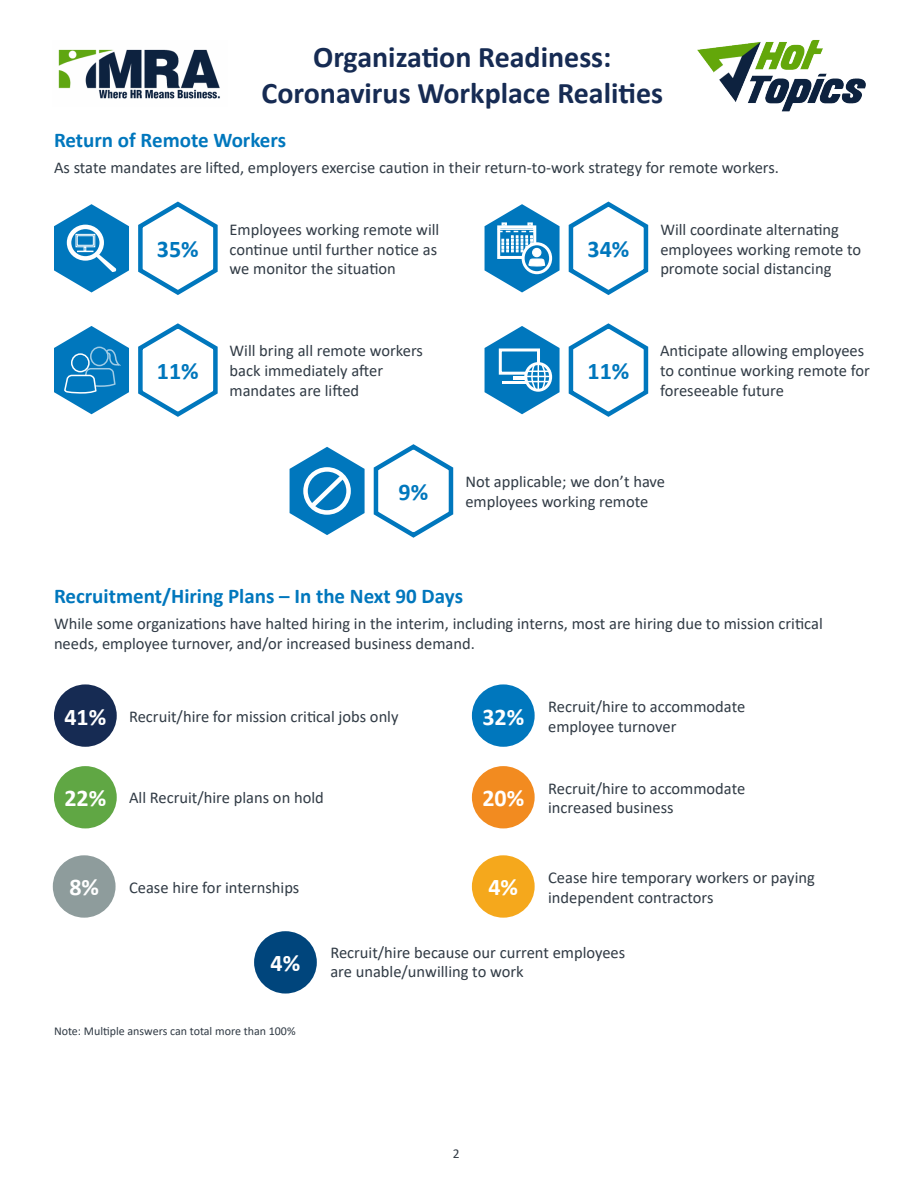
<style>
.page{position:relative;width:918px;height:1188px;background:#fff}
.page>*{position:absolute;margin:0;border:0;box-sizing:border-box;transform-origin:0 0}
.t1{font:700 30px/36px "Calibri";color:#162b53;text-align:center}
.Subheader{font:700 24px "Calibri";color:#fff}
.Subheader-2{font:700 24px "Calibri";color:#0077bd}
.Subheader-3{font:700 21px "Calibri";color:#0077bd}
.Body{font:16.5px/19.8px "Calibri";color:#313b45}
.t2{font:13.5px "Calibri";color:#313b45}
.t3{font:12px "Calibri";color:#313b45}
</style>
<div class="page">
<img style="left:697px;top:40px;width:168px;height:71px">
<img style="left:58px;top:49px;width:162px;height:50px">
<svg style="left:373px;top:444px;width:81px;height:94px"></svg>
<svg style="left:290px;top:447px;width:75px;height:88px"></svg>
<svg style="left:138px;top:201px;width:80px;height:94px"></svg>
<svg style="left:54px;top:204px;width:75px;height:88px"></svg>
<svg style="left:138px;top:323px;width:80px;height:94px"></svg>
<svg style="left:54px;top:326px;width:75px;height:88px"></svg>
<div style="left:72px;top:354px;width:17px;height:18px;background:#0077bd;border-radius:50%"></div>
<div style="left:71px;top:353px;width:19px;height:19px;border:2px solid #fff;border-radius:50%"></div>
<svg style="left:568px;top:201px;width:81px;height:94px"></svg>
<svg style="left:485px;top:204px;width:75px;height:88px"></svg>
<div style="left:533px;top:248px;width:8px;height:9px;background:#fff;border-radius:50%"></div>
<div style="left:532px;top:248px;width:9px;height:9px;border:1px solid #fff;border-radius:50%"></div>
<div style="left:522px;top:242px;width:30px;height:32px;border:3px solid #fff;border-radius:50%"></div>
<svg style="left:568px;top:323px;width:81px;height:94px"></svg>
<svg style="left:485px;top:326px;width:75px;height:88px"></svg>
<div style="left:472px;top:766px;width:63px;height:62px;background:#f28b20;border-radius:50%"></div>
<div style="left:54px;top:684px;width:63px;height:63px;background:#162b53;border-radius:50%"></div>
<div style="left:53px;top:855px;width:63px;height:63px;background:#8e9c9c;border-radius:50%"></div>
<div style="left:472px;top:684px;width:63px;height:63px;background:#0077bd;border-radius:50%"></div>
<div style="left:472px;top:855px;width:63px;height:63px;background:#f5a81c;border-radius:50%"></div>
<div style="left:54px;top:766px;width:63px;height:62px;background:#60a744;border-radius:50%"></div>
<div style="left:254px;top:931px;width:63px;height:63px;background:#00457c;border-radius:50%"></div>
<h1 class="t1" style="left:261px;top:38px;width:403px">Organization Readiness:<br>Coronavirus Workplace Realities</h1>
<p class="Subheader-3" style="left:54px;top:125px;width:234px">Return of Remote Workers</p>
<p class="Body" style="left:54px;top:157px;width:727px">As state mandates are lifted, employers exercise caution in their return-to-work strategy for remote workers.</p>
<p class="Subheader-2" style="left:157px;top:232px;width:43px">35%</p>
<p class="Subheader-2" style="left:157px;top:354px;width:43px">11%</p>
<p class="Body" style="left:230px;top:219px;width:211px">Employees working remote will continue until further notice as we monitor the situation</p>
<p class="Body" style="left:230px;top:341px;width:195px">Will bring all remote workers back immediately after mandates are lifted</p>
<p class="Subheader-2" style="left:588px;top:232px;width:43px">34%</p>
<p class="Subheader-2" style="left:588px;top:354px;width:43px">11%</p>
<p class="Body" style="left:660px;top:219px;width:202px">Will coordinate alternating employees working remote to promote social distancing</p>
<p class="Body" style="left:660px;top:341px;width:211px">Anticipate allowing employees to continue working remote for foreseeable future</p>
<p class="Subheader-2" style="left:399px;top:475px;width:31px">9%</p>
<p class="Body" style="left:465px;top:471px;width:201px">Not applicable; we don’t have employees working remote</p>
<p class="Subheader-3" style="left:54px;top:582px;width:411px">Recruitment/Hiring Plans – In the Next 90 Days</p>
<p class="Body" style="left:54px;top:614px;width:770px">While some organizations have halted hiring in the interim, including interns, most are hiring due to mission critical needs, employee turnover, and/or increased business demand.</p>
<p class="Subheader" style="left:64px;top:700px;width:43px">41%</p>
<p class="Body" style="left:129px;top:706px;width:271px">Recruit/hire for mission critical jobs only</p>
<p class="Subheader" style="left:64px;top:781px;width:43px">22%</p>
<p class="Body" style="left:129px;top:788px;width:196px">All Recruit/hire plans on hold</p>
<p class="Subheader" style="left:69px;top:871px;width:31px">8%</p>
<p class="Body" style="left:129px;top:877px;width:172px">Cease hire for internships</p>
<p class="Subheader" style="left:482px;top:700px;width:43px">32%</p>
<p class="Body" style="left:548px;top:696px;width:199px">Recruit/hire to accommodate employee turnover</p>
<p class="Subheader" style="left:482px;top:781px;width:43px">20%</p>
<p class="Body" style="left:548px;top:778px;width:199px">Recruit/hire to accommodate increased business</p>
<p class="Subheader" style="left:488px;top:871px;width:31px">4%</p>
<p class="Body" style="left:548px;top:867px;width:268px">Cease hire temporary workers or paying independent contractors</p>
<p class="Subheader" style="left:271px;top:946px;width:31px">4%</p>
<p class="t3" style="left:54px;top:1023px;width:243px">Note: Multiple answers can total more than 100%</p>
<p class="Body" style="left:330px;top:942px;width:296px">Recruit/hire because our current employees are unable/unwilling to work</p>
<p class="t2" style="left:453px;top:1144px;width:8px">2</p>
</div>
